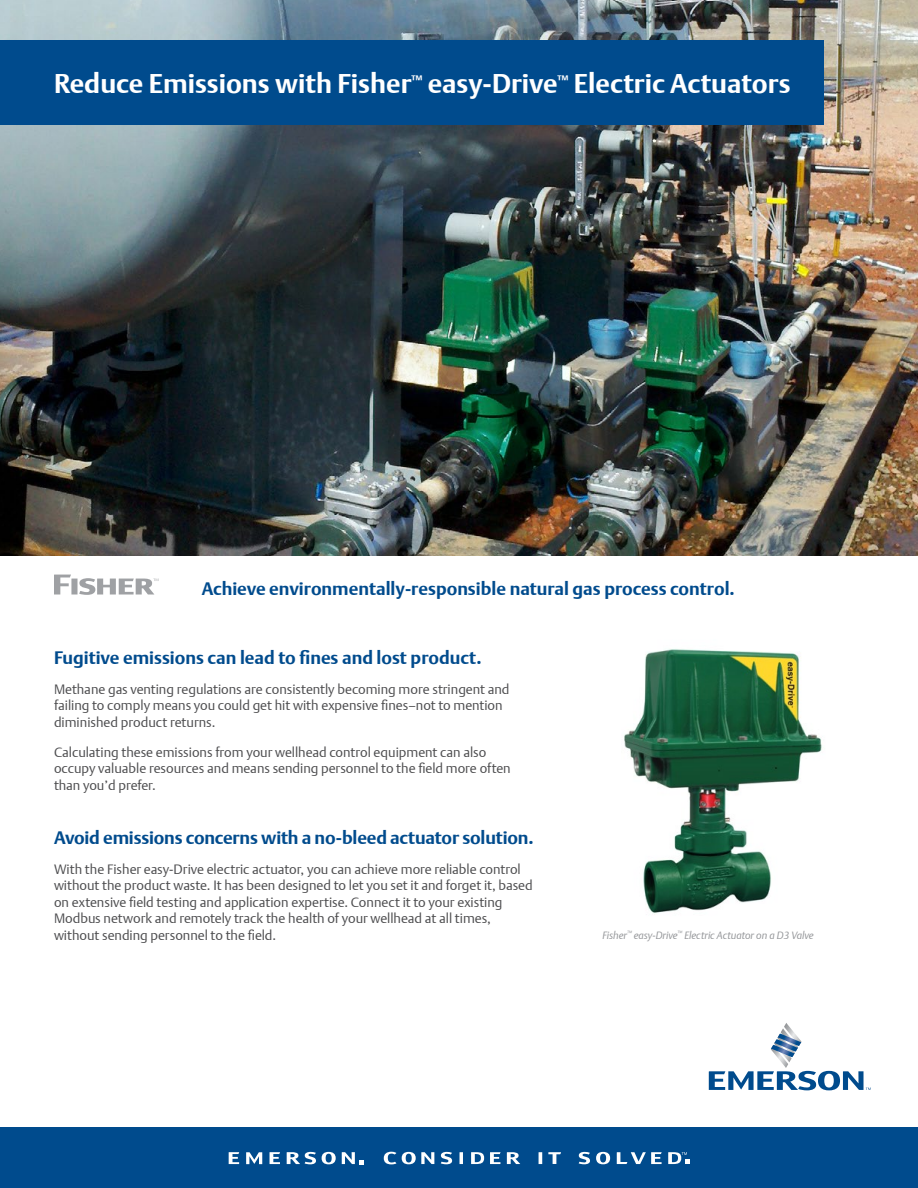
<style>
.page{position:relative;width:918px;height:1188px;background:#fff}
.page>*{position:absolute;margin:0;border:0;box-sizing:border-box;transform-origin:0 0}
.t1{font:700 27px "DTL Argo T";color:#fff}
.t2{font:700 18px "DTL Argo T";color:#004b8d}
.t3{font:300 13.5px/16.5px "DTL Argo T";color:#4d4d4f}
.t4{font:italic 300 10.5px "DTL Argo T";letter-spacing:-.005em;color:#939598}
</style>
<div class="page">
<img style="left:624px;top:649px;width:198px;height:264px">
<img style="left:0;top:0;width:918px;height:555px">
<div style="left:0;top:40px;width:824px;height:85px;background:#004b8d"></div>
<svg style="left:54px;top:575px;width:104px;height:20px"></svg>
<div style="left:0;top:1127px;width:918px;height:61px;background:#004b8d"></div>
<svg style="left:709px;top:1023px;width:162px;height:67px"></svg>
<svg style="left:322px;top:1152px;width:14px;height:12px"></svg>
<svg style="left:270px;top:1152px;width:10px;height:12px"></svg>
<svg style="left:229px;top:1152px;width:10px;height:12px"></svg>
<svg style="left:246px;top:1152px;width:16px;height:12px"></svg>
<svg style="left:287px;top:1152px;width:29px;height:12px"></svg>
<svg style="left:507px;top:1152px;width:13px;height:12px"></svg>
<svg style="left:596px;top:1152px;width:14px;height:12px"></svg>
<svg style="left:490px;top:1152px;width:11px;height:12px"></svg>
<svg style="left:402px;top:1152px;width:32px;height:12px"></svg>
<svg style="left:441px;top:1152px;width:11px;height:12px"></svg>
<svg style="left:579px;top:1152px;width:11px;height:12px"></svg>
<svg style="left:460px;top:1152px;width:3px;height:12px"></svg>
<svg style="left:539px;top:1152px;width:3px;height:12px"></svg>
<svg style="left:548px;top:1152px;width:13px;height:12px"></svg>
<svg style="left:617px;top:1152px;width:45px;height:12px"></svg>
<svg style="left:471px;top:1152px;width:13px;height:12px"></svg>
<svg style="left:384px;top:1152px;width:12px;height:12px"></svg>
<svg style="left:342px;top:1152px;width:22px;height:12px"></svg>
<svg style="left:668px;top:1152px;width:21px;height:12px"></svg>
<h1 class="t1" style="left:54px;top:67px;width:738px">Reduce Emissions with Fisher<sup>™</sup> easy-Drive<sup>™</sup> Electric Actuators</h1>
<h2 class="t2" style="left:202px;top:578px;width:535px">Achieve environmentally-responsible natural gas process control.</h2>
<h2 class="t2" style="left:54px;top:647px;width:429px">Fugitive emissions can lead to fines and lost product.</h2>
<p class="t3" style="left:54px;top:681px;width:457px">Methane gas venting regulations are consistently becoming more stringent and failing to comply means you could get hit with expensive fines–not to mention diminished product returns.</p>
<p class="t3" style="left:54px;top:744px;width:458px">Calculating these emissions from your wellhead control equipment can also occupy valuable resources and means sending personnel to the field more often than you’d prefer.</p>
<h2 class="t2" style="left:54px;top:827px;width:481px">Avoid emissions concerns with a no-bleed actuator solution.</h2>
<p class="t3" style="left:54px;top:861px;width:480px">With the Fisher easy-Drive electric actuator, you can achieve more reliable control without the product waste. It has been designed to let you set it and forget it, based on extensive field testing and application expertise. Connect it to your existing Modbus network and remotely track the health of your wellhead at all times, without sending personnel to the field.</p>
<p class="t4" style="left:602px;top:929px;width:213px">Fisher<sup>™</sup> easy-Drive<sup>™</sup> Electric Actuator on a D3 Valve</p>
</div>
